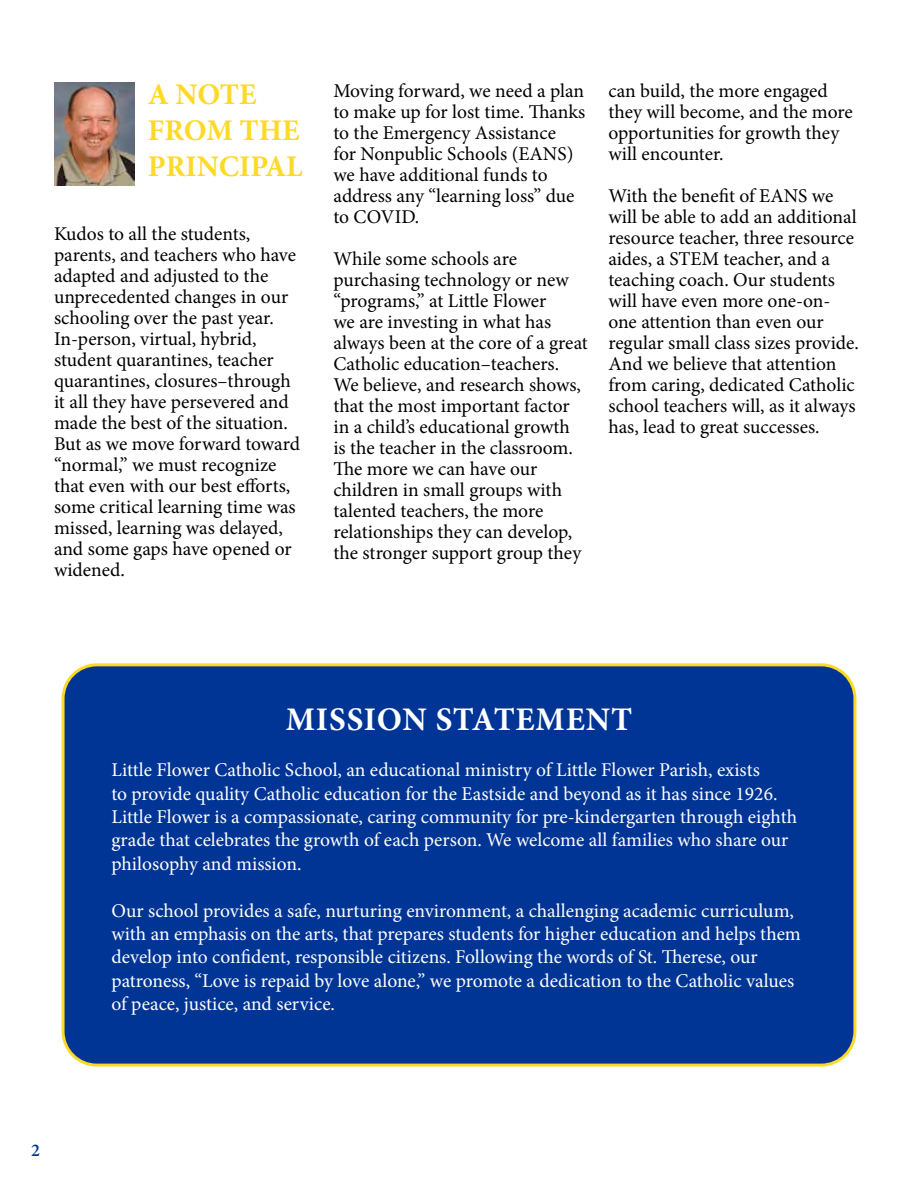
<style>
.page{position:relative;width:918px;height:1188px;background:#fff}
.page>*{position:absolute;margin:0;border:0;box-sizing:border-box;transform-origin:0 0}
.t1{font:700 33px "Minion Pro";letter-spacing:.025em;color:#fff}
.t2{font:700 30px/36px "Minion Pro";color:#fed925}
.t3{font:19.5px/21px "Minion Pro";letter-spacing:-.005em;color:#000}
.t4{font:19.5px/23.4px "Minion Pro";color:#fff}
.t5{font:600 18px "Minion Pro";color:#003595}
</style>
<div class="page">
<img style="left:54px;top:82px;width:81px;height:103px">
<div style="left:63px;top:665px;width:792px;height:400px;background:#003595;border-radius:34px"></div>
<div style="left:62px;top:663px;width:794px;height:404px;border:3px solid #fed925;border-radius:34px"></div>
<h2 class="t2" style="left:148px;top:76px;width:156px">A NOTE<br>FROM THE<br>PRINCIPAL</h2>
<p class="t3" style="left:54px;top:223px;width:247px">Kudos to all the students, parents, and teachers who have adapted and adjusted to the unprecedented changes in our schooling over the past year.<br>In-person, virtual, hybrid, student quarantines, teacher quarantines, closures–through it all they have persevered and made the best of the situation.<br>But as we move forward toward “normal,” we must recognize that even with our best efforts, some critical learning time was missed, learning was delayed, and some gaps have opened or widened.</p>
<p class="t3" style="left:333px;top:80px;width:254px">Moving forward, we need a plan to make up for lost time. Thanks to the Emergency Assistance<br>for Nonpublic Schools (EANS) we have additional funds to address any “learning loss” due to COVID.</p>
<p class="t3" style="left:333px;top:248px;width:256px">While some schools are purchasing technology or new “programs,” at Little Flower<br>we are investing in what has always been at the core of a great<br>Catholic education–teachers.<br>We believe, and research shows, that the most important factor in a child’s educational growth<br>is the teacher in the classroom.<br>The more we can have our children in small groups with talented teachers, the more relationships they can develop, the stronger support group they</p>
<p class="t3" style="left:608px;top:80px;width:246px">can build, the more engaged they will become, and the more opportunities for growth they will encounter.</p>
<p class="t3" style="left:608px;top:185px;width:252px">With the benefit of EANS we will be able to add an additional resource teacher, three resource aides, a STEM teacher, and a teaching coach. Our students will have even more one-on&shy;one attention than even our regular small class sizes provide.<br>And we believe that attention from caring, dedicated Catholic school teachers will, as it always has, lead to great successes.</p>
<p class="t5" style="left:31px;top:1137px;width:10px">2</p>
<h1 class="t1" style="left:286px;top:696px;width:348px">MISSION STATEMENT</h1>
<p class="t4" style="left:111px;top:758px;width:687px">Little Flower Catholic School, an educational ministry of Little Flower Parish, exists<br>to provide quality Catholic education for the Eastside and beyond as it has since 1926.<br>Little Flower is a compassionate, caring community for pre-kindergarten through eighth grade that celebrates the growth of each person. We welcome all families who share our philosophy and mission.</p>
<p class="t4" style="left:111px;top:899px;width:691px">Our school provides a safe, nurturing environment, a challenging academic curriculum, with an emphasis on the arts, that prepares students for higher education and helps them develop into confident, responsible citizens. Following the words of St. Therese, our patroness, “Love is repaid by love alone,” we promote a dedication to the Catholic values of peace, justice, and service.</p>
</div>
